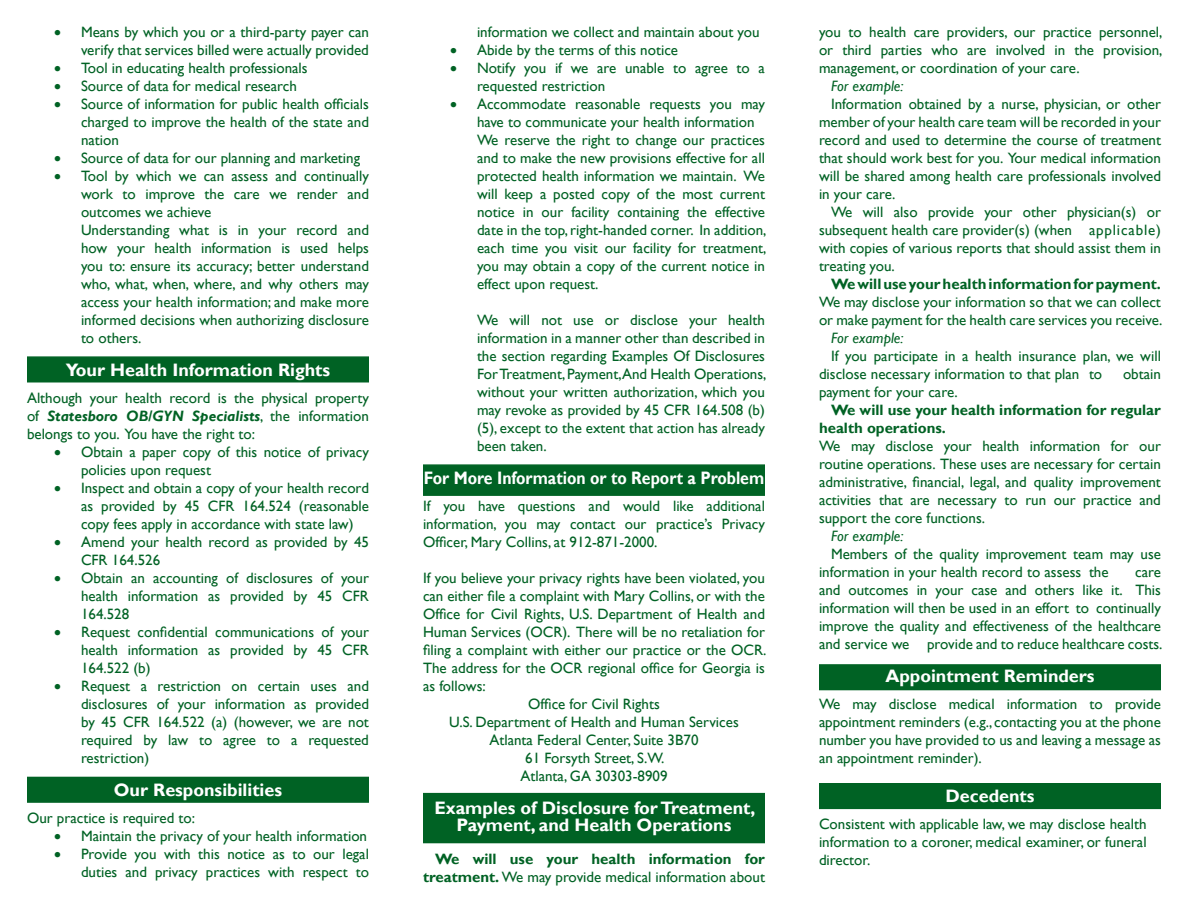
<style>
.page{position:relative;width:1188px;height:918px;background:#fff}
.page>*{position:absolute;margin:0;border:0;box-sizing:border-box;transform-origin:0 0}
.t1{font:700 18px/17.2px "Gill Sans";color:#fff;text-align:center}
.t2{font:700 18px "Gill Sans";color:#fff;scale:.88 1}
.List_Paragraph{font:15px/18px "Gill Sans";color:#006224;text-align:justify}
.List_Paragraph-2{font:700 15px/18px "Gill Sans";color:#006224;text-align:right}
.List_Paragraph-3{font:italic 15px "Gill Sans";color:#006224}
.s1{font-weight:700;font-style:italic}
.s2{font-weight:400}
</style>
<div class="page">
<div style="left:819px;top:783px;width:342px;height:26px;background:#006224"></div>
<div style="left:819px;top:664px;width:342px;height:26px;background:#006224;border:2px solid #006224"></div>
<div style="left:423px;top:793px;width:342px;height:50px;background:#006224"></div>
<div style="left:423px;top:464px;width:342px;height:32px;background:#006224;border:2px solid #006224"></div>
<div style="left:27px;top:777px;width:342px;height:26px;background:#006224;border:2px solid #006224"></div>
<div style="left:27px;top:356px;width:342px;height:26px;background:#006224;border:2px solid #006224"></div>
<p class="List_Paragraph" style="left:54px;top:24px;width:316px;text-align:right">• Means by which you or a third-party payer can verify that services billed were actually provided</p>
<p class="List_Paragraph" style="left:54px;top:60px;width:255px">• Tool in educating health professionals</p>
<p class="List_Paragraph" style="left:54px;top:78px;width:244px">• Source of data for medical research</p>
<p class="List_Paragraph" style="left:81px;top:96px;width:289px;text-indent:-27px">• Source of information for public health officials charged to improve the health of the state and nation</p>
<p class="List_Paragraph" style="left:54px;top:150px;width:308px">• Source of data for our planning and marketing</p>
<p class="List_Paragraph" style="left:81px;top:168px;width:289px;text-indent:-27px">• Tool by which we can assess and continually work to improve the care we render and outcomes we achieve</p>
<p class="List_Paragraph" style="left:81px;top:222px;width:290px">Understanding what is in your record and how your health information is used helps you to: ensure its accuracy; better understand who, what, when, where, and why others may access your health information; and make more informed decisions when authorizing disclosure to others.</p>
<p class="t1" style="left:66px;top:362px;width:266px">Your Health Information Rights</p>
<p class="List_Paragraph" style="left:27px;top:389px;width:343px">Although your health record is the physical property of <span class="s1">Statesboro OB/GYN Specialists</span>, the information belongs to you. You have the right to:</p>
<p class="List_Paragraph" style="left:81px;top:443px;width:289px;text-indent:-27px">• Obtain a paper copy of this notice of privacy policies upon request</p>
<p class="List_Paragraph" style="left:81px;top:479px;width:290px;text-indent:-27px">• Inspect and obtain a copy of your health record as provided by 45 CFR 164.524 (reasonable copy fees apply in accordance with state law)</p>
<p class="List_Paragraph" style="left:81px;top:533px;width:290px;text-indent:-27px">• Amend your health record as provided by 45<br>CFR 164.526</p>
<p class="List_Paragraph" style="left:81px;top:569px;width:290px;text-indent:-27px">• Obtain an accounting of disclosures of your health information as provided by 45 CFR 164.528</p>
<p class="List_Paragraph" style="left:81px;top:623px;width:289px;text-indent:-27px">• Request confidential communications of your health information as provided by 45 CFR 164.522 (b)</p>
<p class="List_Paragraph" style="left:81px;top:677px;width:290px;text-indent:-27px">• Request a restriction on certain uses and disclosures of your information as provided by 45 CFR 164.522 (a) (however, we are not required by law to agree to a requested restriction)</p>
<p class="t1" style="left:114px;top:782px;width:170px">Our Responsibilities</p>
<p class="List_Paragraph" style="left:27px;top:809px;width:170px">Our practice is required to:</p>
<p class="List_Paragraph" style="left:54px;top:827px;width:315px">• Maintain the privacy of your health information</p>
<p class="List_Paragraph" style="left:54px;top:845px;width:317px;text-align:right">• Provide you with this notice as to our legal duties and privacy practices with respect to</p>
<p class="List_Paragraph" style="left:477px;top:24px;width:284px">information we collect and maintain about you</p>
<p class="List_Paragraph" style="left:450px;top:42px;width:230px">• Abide by the terms of this notice</p>
<p class="List_Paragraph" style="left:477px;top:60px;width:290px;text-indent:-27px">• Notify you if we are unable to agree to a requested restriction</p>
<p class="List_Paragraph" style="left:477px;top:96px;width:289px;text-indent:-27px">• Accommodate reasonable requests you may have to communicate your health information</p>
<p class="List_Paragraph" style="left:477px;top:132px;width:291px">We reserve the right to change our practices and to make the new provisions effective for all protected health information we maintain. We will keep a posted copy of the most current notice in our facility containing the effective date in the top, right-handed corner. In addition, each time you visit our facility for treatment, you may obtain a copy of the current notice in effect upon request.</p>
<p class="List_Paragraph" style="left:477px;top:312px;width:291px">We will not use or disclose your health information in a manner other than described in the section regarding Examples Of Disclosures For Treatment, Payment,And Health Operations, without your written authorization, which you may revoke as provided by 45 CFR 164.508 (b) (5), except to the extent that action has already been taken.</p>
<p class="t2" style="left:424px;top:467px;width:388px">For More Information or to Report a Problem</p>
<p class="List_Paragraph" style="left:423px;top:497px;width:344px">If you have questions and would like additional information, you may contact our practice’s Privacy Officer, Mary Collins, at 912-871-2000.</p>
<p class="List_Paragraph" style="left:423px;top:569px;width:345px">If you believe your privacy rights have been violated, you can either file a complaint with Mary Collins, or with the Office for Civil Rights, U.S. Department of Health and Human Services (OCR). There will be no retaliation for filing a complaint with either our practice or the OCR.<br>The address for the OCR regional office for Georgia is as follows:</p>
<p class="List_Paragraph" style="left:528px;top:695px;width:133px">Office for Civil Rights</p>
<p class="List_Paragraph" style="left:449px;top:713px;width:291px">U.S. Department of Health and Human Services</p>
<p class="List_Paragraph" style="left:489px;top:731px;width:211px">Atlanta Federal Center, Suite 3B70</p>
<p class="List_Paragraph" style="left:525px;top:749px;width:141px">61 Forsyth Street, S.W.</p>
<p class="List_Paragraph" style="left:520px;top:767px;width:149px">Atlanta, GA 30303-8909</p>
<p class="t1" style="left:434px;top:800px;width:323px">Examples of Disclosure for Treatment,<br>Payment, and Health Operations</p>
<p class="List_Paragraph-2" style="left:423px;top:851px;width:343px">We will use your health information for treatment. <span class="s2">We may provide medical information about</span></p>
<p class="List_Paragraph" style="left:819px;top:24px;width:345px">you to health care providers, our practice personnel, or third parties who are involved in the provision, management, or coordination of your care.</p>
<p class="List_Paragraph-3" style="left:831px;top:78px;width:74px">For example:</p>
<p class="List_Paragraph" style="left:819px;top:96px;width:344px;text-indent:12px">Information obtained by a nurse, physician, or other member of your health care team will be recorded in your record and used to determine the course of treatment that should work best for you. Your medical information will be shared among health care professionals involved in your care.</p>
<p class="List_Paragraph" style="left:819px;top:204px;width:344px;text-indent:12px">We will also provide your other physician(s) or subsequent health care provider(s) (when applicable) with copies of various reports that should assist them in treating you.</p>
<p class="List_Paragraph-2" style="left:831px;top:276px;width:332px">We will use your health information for payment.</p>
<p class="List_Paragraph" style="left:819px;top:294px;width:345px">We may disclose your information so that we can collect or make payment for the health care services you receive.</p>
<p class="List_Paragraph-3" style="left:831px;top:330px;width:74px">For example:</p>
<p class="List_Paragraph" style="left:819px;top:348px;width:343px;text-indent:12px">If you participate in a health insurance plan, we will disclose necessary information to that plan to</p>
<p class="List_Paragraph" style="left:1123px;top:366px;width:39px">obtain</p>
<p class="List_Paragraph" style="left:819px;top:384px;width:140px">payment for your care.</p>
<p class="List_Paragraph-2" style="left:819px;top:402px;width:343px;text-align:left;text-indent:12px">We will use your health information for regular health operations.</p>
<p class="List_Paragraph" style="left:819px;top:438px;width:343px">We may disclose your health information for our routine operations. These uses are necessary for certain administrative, financial, legal, and quality improvement activities that are necessary to run our practice and support the core functions.</p>
<p class="List_Paragraph-3" style="left:831px;top:528px;width:74px">For example:</p>
<p class="List_Paragraph" style="left:819px;top:546px;width:344px;text-indent:12px">Members of the quality improvement team may use information in your health record to assess the</p>
<p class="List_Paragraph" style="left:819px;top:564px;width:345px;text-indent:316px">care and outcomes in your case and others like it. This information will then be used in an effort to continually improve the quality and effectiveness of the healthcare and service we provide and to reduce healthcare costs.</p>
<p class="t1" style="left:885px;top:668px;width:211px">Appointment Reminders</p>
<p class="List_Paragraph" style="left:819px;top:695px;width:344px">We may disclose medical information to provide appointment reminders (e.g., contacting you at the phone number you have provided to us and leaving a message as an appointment reminder).</p>
<p class="t1" style="left:945px;top:788px;width:91px">Decedents</p>
<p class="List_Paragraph" style="left:819px;top:815px;width:329px">Consistent with applicable law, we may disclose health information to a coroner, medical examiner, or funeral director.</p>
</div>
